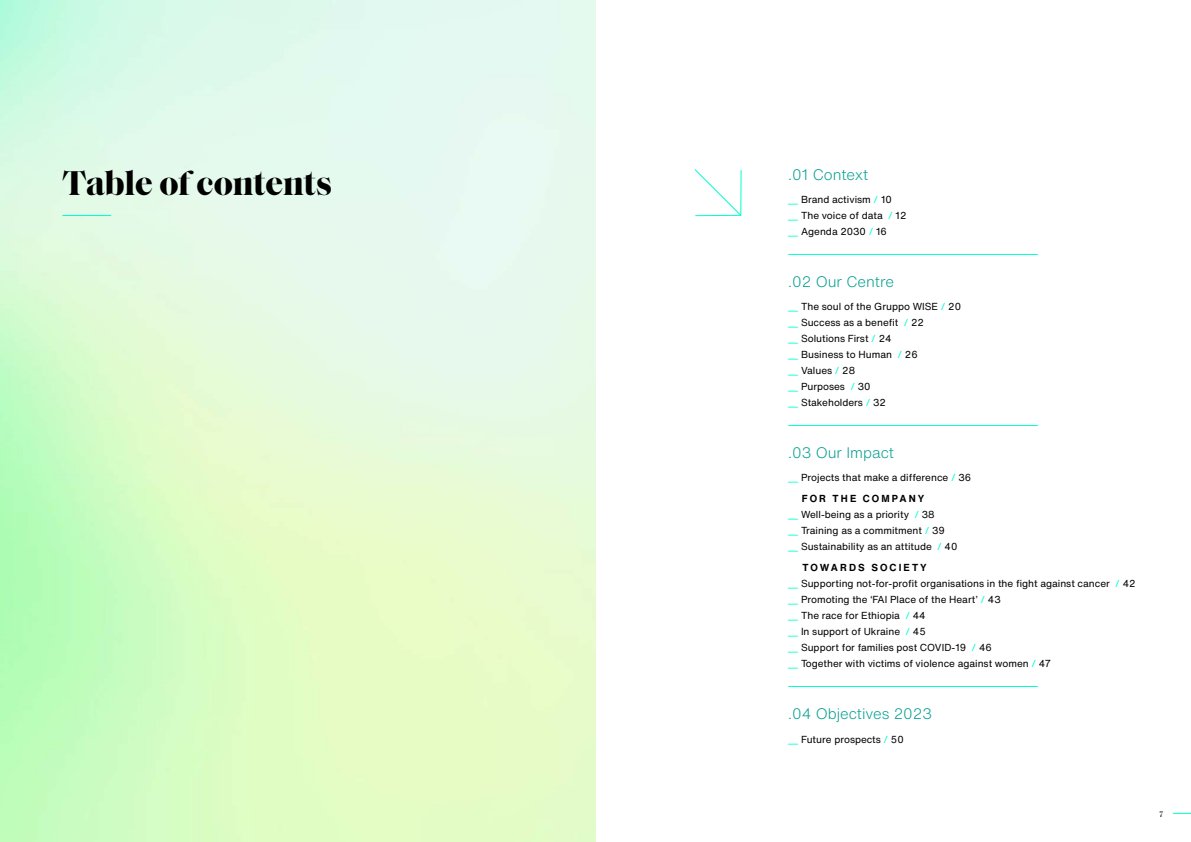
<style>
.page{position:relative;width:1191px;height:842px;background:#fff}
.page>*{position:absolute;margin:0;border:0;box-sizing:border-box;transform-origin:0 0}
.t1{font:700 35px "Saol Display";color:#000}
.t2{font:300 15px "Helvetica Now Text";color:#009e90}
.t3{font:10px/16px "Helvetica Now Text";color:#000}
.t4{font:700 10px "Helvetica Now Text";letter-spacing:.21em;color:#000}
.t5{font:500 8px "Saol Display";color:#000}
.s1{color:#00ffcd}
.s2{font-weight:700}
</style>
<div class="page">
<svg style="left:1172px;top:813px;width:19px;height:1px"></svg>
<svg style="left:694px;top:169px;width:48px;height:47px"></svg>
<hr style="left:788px;top:254px;width:249px;height:1px;background:#00ffcd">
<hr style="left:788px;top:425px;width:249px;height:1px;background:#00ffcd">
<hr style="left:788px;top:686px;width:249px;height:1px;background:#00ffcd">
<hr style="left:62px;top:215px;width:49px;height:1px;background:#00ffcd">
<h1 class="t1" style="left:62px;top:157px;width:271px">Table of contents</h1>
<h2 class="t2" style="left:788px;top:163px;width:81px">.01 Context</h2>
<p class="t3" style="left:788px;top:191px;width:120px"><span class="s1">__</span> Brand activism <span class="s1">/</span> 10<br><span class="s1">__</span> The voice of data <span class="s1">/</span> 12 <span class="s1">__</span> Agenda 2030 <span class="s1">/</span> 16</p>
<h2 class="t2" style="left:788px;top:270px;width:107px">.02 Our Centre</h2>
<p class="t3" style="left:788px;top:298px;width:174px"><span class="s1">__</span> The soul of the Gruppo WISE <span class="s1">/</span> 20 <span class="s1">__</span> Success as a benefit <span class="s1">/</span> 22<br><span class="s1">__</span> Solutions First <span class="s1">/</span> 24<br><span class="s1">__</span> Business to Human <span class="s1">/</span> 26<br><span class="s1">__</span> Values <span class="s1">/</span> 28<br><span class="s1">__</span> Purposes <span class="s1">/</span> 30<br><span class="s1">__</span> Stakeholders <span class="s1">/</span> 32</p>
<h2 class="t2" style="left:788px;top:441px;width:107px">.03 Our Impact</h2>
<p class="t3" style="left:802px;top:467px;width:171px;line-height:21px;text-indent:-14px"><span class="s1">__</span> Projects that make a difference <span class="s1">/</span> 36<br><span class="s2">FOR THE COMPANY</span></p>
<p class="t3" style="left:788px;top:506px;width:171px"><span class="s1">__</span> Well-being as a priority <span class="s1">/</span> 38<br><span class="s1">__</span> Training as a commitment <span class="s1">/</span> 39 <span class="s1">__</span> Sustainability as an attitude <span class="s1">/</span> 40</p>
<p class="t3" style="left:788px;top:575px;width:349px"><span class="s1">__</span> Supporting not-for-profit organisations in the fight against cancer <span class="s1">/</span> 42 <span class="s1">__</span> Promoting the ‘FAI Place of the Heart’ <span class="s1">/</span> 43<br><span class="s1">__</span> The race for Ethiopia <span class="s1">/</span> 44<br><span class="s1">__</span> In support of Ukraine <span class="s1">/</span> 45<br><span class="s1">__</span> Support for families post COVID-19 <span class="s1">/</span> 46<br><span class="s1">__</span> Together with victims of violence against women <span class="s1">/</span> 47</p>
<p class="t4" style="left:802px;top:560px;width:126px">TOWARDS SOCIETY</p>
<h2 class="t2" style="left:788px;top:702px;width:145px">.04 Objectives 2023</h2>
<p class="t3" style="left:788px;top:731px;width:117px"><span class="s1">__</span> Future prospects <span class="s1">/</span> 50</p>
<p class="t5" style="left:1159px;top:808px;width:5px">7</p>
</div>
